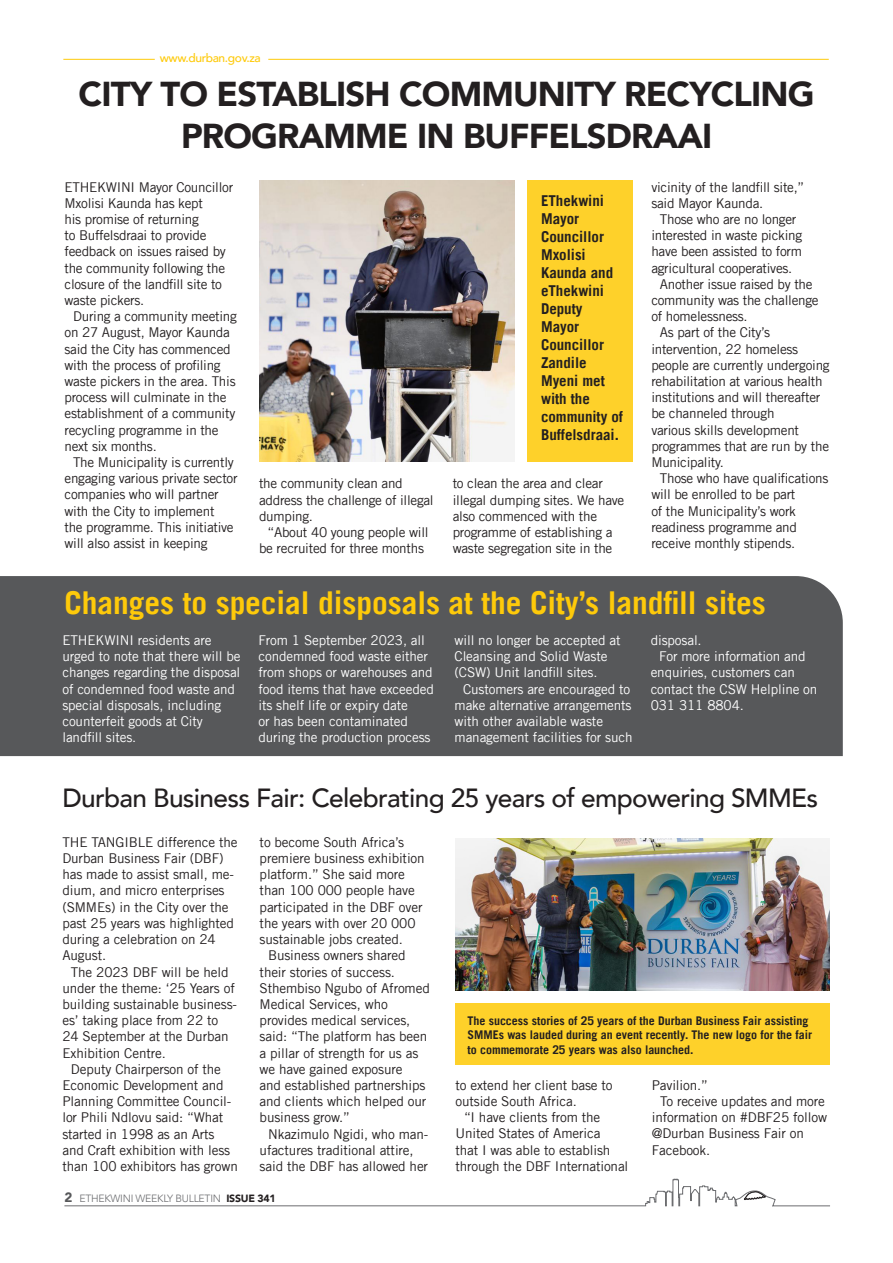
<style>
.page{position:relative;width:893px;height:1263px;background:#fff}
.page>*{position:absolute;margin:0;border:0;box-sizing:border-box;transform-origin:0 0}
.Header_Black{font:900 34.5px/41.4px "Avenir";letter-spacing:-.025em;color:#231f20;text-align:center}
.t1{font:700 31.5px "Trade Gothic LT";letter-spacing:-.005em;color:#feca0a}
.Header_Medium{font:500 26.25px "Avenir";letter-spacing:-.025em;color:#231f20}
.t2{font:700 15px/18px "Trade Gothic LT";letter-spacing:-.005em;color:#231f20}
.Body_Text{font:13.5px/16.2px "Trade Gothic LT";letter-spacing:-.02em;color:#231f20}
.Body_Text-2{font:13.5px/16.2px "Trade Gothic LT";letter-spacing:-.01em;color:#fff}
.t3{font:700 12px/14.4px "Trade Gothic LT";letter-spacing:-.005em;color:#231f20}
.t4{font:500 12px "Avenir";letter-spacing:-.03em;color:#feca0a}
.t5{font:300 10.5px "Avenir";letter-spacing:-.025em;color:#6c6d70}
.s1{font-weight:900;font-size:13.5px;color:#57585a}
.s2{font-weight:900;color:#231f20}
</style>
<div class="page">
<hr style="left:268px;top:59px;width:561px;height:1px;background:#feca0a">
<hr style="left:63px;top:59px;width:92px;height:1px;background:#feca0a">
<div style="left:0;top:576px;width:843px;height:180px;background:#57585a"></div>
<svg style="left:64px;top:1179px;width:766px;height:27px"></svg>
<img style="left:260px;top:180px;width:254px;height:282px">
<div style="left:527px;top:180px;width:106px;height:282px;background:#fed12a"></div>
<div style="left:455px;top:1003px;width:375px;height:62px;background:#fed12a"></div>
<img style="left:455px;top:839px;width:374px;height:151px">
<p class="t4" style="left:160px;top:48px;width:102px">www.durban.gov.za</p>
<p class="Header_Black" style="left:79px;top:73px;width:738px">CITY TO ESTABLISH COMMUNITY RECYCLING<br>PROGRAMME IN BUFFELSDRAAI</p>
<p class="Body_Text" style="left:65px;top:178px;width:170px">ETHEKWINI Mayor Councillor<br>Mxolisi Kaunda has kept<br>his promise of returning<br>to Buffelsdraai to provide feedback on issues raised by the community following the closure of the landfill site to waste pickers.</p>
<p class="Body_Text" style="left:65px;top:308px;width:174px;text-indent:9px">During a community meeting on 27 August, Mayor Kaunda said the City has commenced with the process of profiling waste pickers in the area. This process will culminate in the establishment of a community recycling programme in the next six months.</p>
<p class="Body_Text" style="left:65px;top:454px;width:174px;text-indent:9px">The Municipality is currently engaging various private sector companies who will partner with the City to implement<br>the programme. This initiative will also assist in keeping</p>
<p class="Body_Text" style="left:651px;top:178px;width:155px">vicinity of the landfill site,” said Mayor Kaunda.</p>
<p class="Body_Text" style="left:651px;top:211px;width:152px;text-indent:9px">Those who are no longer interested in waste picking have been assisted to form agricultural cooperatives.</p>
<p class="Body_Text" style="left:651px;top:276px;width:169px;text-indent:9px">Another issue raised by the community was the challenge of homelessness.</p>
<p class="Body_Text" style="left:651px;top:324px;width:180px;text-indent:9px">As part of the City’s intervention, 22 homeless people are currently undergoing rehabilitation at various health institutions and will thereafter be channeled through<br>various skills development programmes that are run by the<br>Municipality.</p>
<p class="Body_Text" style="left:651px;top:470px;width:179px;text-indent:9px">Those who have qualifications will be enrolled to be part<br>of the Municipality’s work readiness programme and receive monthly stipends.</p>
<p class="t2" style="left:541px;top:192px;width:83px">EThekwini<br>Mayor<br>Councillor<br>Mxolisi<br>Kaunda and eThekwini<br>Deputy<br>Mayor<br>Councillor<br>Zandile<br>Myeni met with the community of<br>Buffelsdraai.</p>
<p class="Body_Text" style="left:259px;top:475px;width:176px">the community clean and address the challenge of illegal dumping.</p>
<p class="Body_Text" style="left:259px;top:524px;width:171px;text-indent:9px">“About 40 young people will be recruited for three months</p>
<p class="Body_Text" style="left:453px;top:475px;width:173px">to clean the area and clear illegal dumping sites. We have also commenced with the programme of establishing a waste segregation site in the</p>
<p class="t1" style="left:65px;top:583px;width:703px">Changes to special disposals at the City’s landfill sites</p>
<p class="Body_Text-2" style="left:62px;top:632px;width:180px">ETHEKWINI residents are urged to note that there will be changes regarding the disposal of condemned food waste and special disposals, including counterfeit goods at City landfill sites.</p>
<p class="Body_Text-2" style="left:258px;top:632px;width:177px">From 1 September 2023, all condemned food waste either from shops or warehouses and food items that have exceeded its shelf life or expiry date<br>or has been contaminated during the production process</p>
<p class="Body_Text-2" style="left:455px;top:632px;width:168px">will no longer be accepted at<br>Cleansing and Solid Waste (CSW) Unit landfill sites.</p>
<p class="Body_Text-2" style="left:651px;top:632px;width:53px">disposal.</p>
<p class="Body_Text-2" style="left:651px;top:648px;width:168px;text-indent:9px">For more information and enquiries, customers can contact the CSW Helpline on<br>031 311 8804.</p>
<p class="Body_Text-2" style="left:455px;top:681px;width:179px;text-indent:9px">Customers are encouraged to make alternative arrangements with other available waste management facilities for such</p>
<p class="Header_Medium" style="left:62px;top:775px;width:757px">Durban Business Fair: Celebrating 25 years of empowering SMMEs</p>
<p class="Body_Text" style="left:62px;top:834px;width:177px">THE TANGIBLE difference the<br>Durban Business Fair (DBF) has made to assist small, me&shy;dium, and micro enterprises (SMMEs) in the City over the past 25 years was highlighted during a celebration on 24<br>August.</p>
<p class="Body_Text" style="left:62px;top:963px;width:176px;text-indent:9px">The 2023 DBF will be held under the theme: ‘25 Years of building sustainable business&shy;es’ taking place from 22 to<br>24 September at the Durban<br>Exhibition Centre.</p>
<p class="Body_Text" style="left:62px;top:1061px;width:177px;text-indent:9px">Deputy Chairperson of the<br>Economic Development and<br>Planning Committee Council&shy;lor Phili Ndlovu said: “What started in 1998 as an Arts and Craft exhibition with less than 100 exhibitors has grown</p>
<p class="Body_Text" style="left:260px;top:834px;width:167px">to become South Africa’s premiere business exhibition platform.” She said more than 100 000 people have participated in the DBF over the years with over 20 000 sustainable jobs created.</p>
<p class="Body_Text" style="left:260px;top:947px;width:172px;text-indent:9px">Business owners shared their stories of success.<br>Sthembiso Ngubo of Afromed<br>Medical Services, who provides medical services, said: “The platform has been a pillar of strength for us as we have gained exposure<br>and established partnerships and clients which helped our business grow.”</p>
<p class="Body_Text" style="left:260px;top:1125px;width:170px;text-indent:9px">Nkazimulo Ngidi, who man&shy;ufactures traditional attire, said the DBF has allowed her</p>
<p class="t5" style="left:64px;top:1192px;width:213px"><span class="s1">2</span> ETHEKWINI WEEKLY BULLETIN <span class="s2">ISSUE 341</span></p>
<p class="t3" style="left:468px;top:1013px;width:346px">The success stories of 25 years of the Durban Business Fair assisting<br>SMMEs was lauded during an event recently. The new logo for the fair to commemorate 25 years was also launched.</p>
<p class="Body_Text" style="left:455px;top:1077px;width:159px">to extend her client base to outside South Africa.</p>
<p class="Body_Text" style="left:455px;top:1109px;width:174px;text-indent:9px">“I have clients from the<br>United States of America<br>that I was able to establish through the DBF International</p>
<p class="Body_Text" style="left:652px;top:1077px;width:58px">Pavilion.”</p>
<p class="Body_Text" style="left:652px;top:1093px;width:177px;text-indent:9px">To receive updates and more information on #DBF25 follow @Durban Business Fair on<br>Facebook.</p>
</div>
